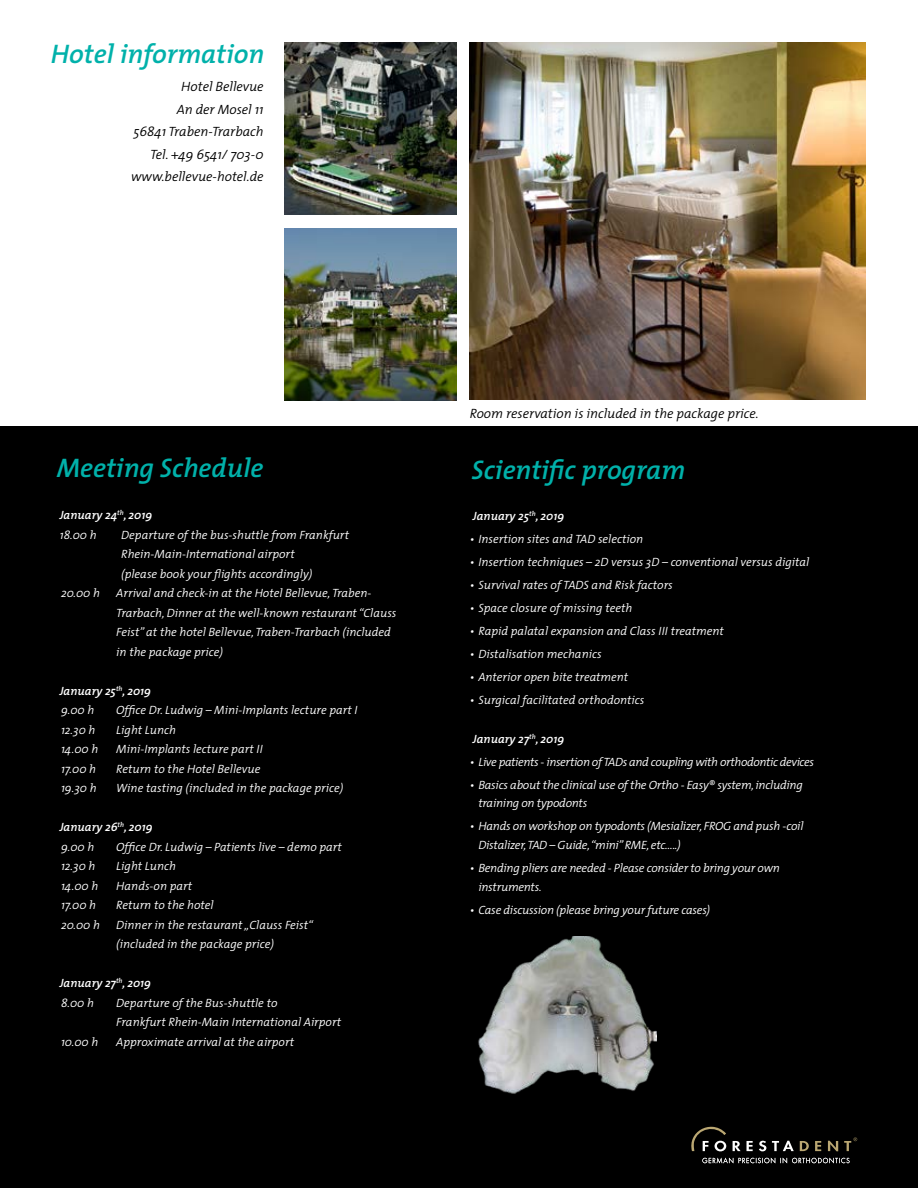
<style>
.page{position:relative;width:918px;height:1188px;background:#fff}
.page>*{position:absolute;margin:0;border:0;box-sizing:border-box;transform-origin:0 0}
.t1{font:italic 600 27px "The Mix";color:#00b1aa}
.t2{font:italic 300 13.5px/22.5px "The Mix";color:#000;text-align:right}
.t3{font:italic 300 12px/19.5px "The Mix";color:#fff}
.t4{font:italic 300 12px/18.8px "The Mix";letter-spacing:-.02em;color:#fff}
.t5{font:italic 600 12px/19.5px "The Mix";color:#fff}
.t6{font:italic 300 12px "The Mix";letter-spacing:-.03em;color:#fff}
.s1{font-weight:300}
</style>
<div class="page">
<div style="left:0;top:427px;width:918px;height:761px;background:#000"></div>
<img style="left:470px;top:43px;width:395px;height:357px">
<svg style="left:733px;top:1141px;width:8px;height:10px"></svg>
<svg style="left:747px;top:1141px;width:6px;height:10px"></svg>
<svg style="left:759px;top:1141px;width:7px;height:10px"></svg>
<svg style="left:772px;top:1141px;width:22px;height:10px"></svg>
<svg style="left:800px;top:1141px;width:9px;height:10px"></svg>
<svg style="left:815px;top:1141px;width:6px;height:10px"></svg>
<svg style="left:828px;top:1141px;width:10px;height:10px"></svg>
<svg style="left:844px;top:1137px;width:13px;height:14px"></svg>
<svg style="left:691px;top:1127px;width:35px;height:24px"></svg>
<svg style="left:702px;top:1158px;width:148px;height:5px"></svg>
<img style="left:284px;top:228px;width:172px;height:172px">
<img style="left:284px;top:43px;width:172px;height:172px">
<img style="left:478px;top:937px;width:178px;height:157px">
<h1 class="t1" style="left:51px;top:36px;width:215px">Hotel information</h1>
<p class="t2" style="left:131px;top:76px;width:134px">Hotel Bellevue<br>An der Mosel 11<br>56841 Traben-Trarbach<br>Tel. +49 6541/ 703-0 www.bellevue-hotel.de</p>
<h1 class="t1" style="left:57px;top:451px;width:208px">Meeting Schedule</h1>
<p class="t5" style="left:60px;top:506px;width:94px">January 24<sup>th</sup>, 2019<br><span class="s1">18.00 h</span></p>
<p class="t3" style="left:121px;top:525px;width:229px">Departure of the bus-shuttle from Frankfurt<br>Rhein-Main-International airport<br>(please book your flights accordingly)</p>
<p class="t3" style="left:61px;top:584px;width:40px">20.00 h</p>
<p class="t3" style="left:116px;top:584px;width:282px">Arrival and check-in at the Hotel Bellevue, Traben-Trarbach, Dinner at the well-known restaurant “Clauss Feist” at the hotel Bellevue, Traben-Trarbach (included in the package price)</p>
<p class="t5" style="left:60px;top:681px;width:93px">January 25<sup>th</sup>, 2019<br><span class="s1">9.00 h</span></p>
<p class="t3" style="left:116px;top:701px;width:243px">Office Dr. Ludwig – Mini-Implants lecture part I</p>
<p class="t3" style="left:61px;top:720px;width:36px">12.30 h</p>
<p class="t3" style="left:116px;top:720px;width:61px">Light Lunch</p>
<p class="t3" style="left:61px;top:740px;width:39px">14.00 h</p>
<p class="t3" style="left:116px;top:740px;width:148px">Mini-Implants lecture part II</p>
<p class="t3" style="left:61px;top:759px;width:37px">17.00 h</p>
<p class="t3" style="left:116px;top:759px;width:146px">Return to the Hotel Bellevue</p>
<p class="t3" style="left:61px;top:779px;width:37px">19.30 h</p>
<p class="t3" style="left:116px;top:779px;width:228px">Wine tasting (included in the package price)</p>
<p class="t5" style="left:60px;top:818px;width:94px">January 26<sup>th</sup>, 2019<br><span class="s1">9.00 h</span></p>
<p class="t3" style="left:116px;top:837px;width:227px">Office Dr. Ludwig – Patients live – demo part</p>
<p class="t3" style="left:61px;top:857px;width:36px">12.30 h</p>
<p class="t3" style="left:116px;top:857px;width:61px">Light Lunch</p>
<p class="t3" style="left:61px;top:876px;width:39px">14.00 h</p>
<p class="t3" style="left:116px;top:876px;width:77px">Hands-on part</p>
<p class="t3" style="left:61px;top:896px;width:37px">17.00 h</p>
<p class="t3" style="left:116px;top:896px;width:99px">Return to the hotel</p>
<p class="t3" style="left:61px;top:915px;width:40px">20.00 h</p>
<p class="t3" style="left:116px;top:915px;width:198px">Dinner in the restaurant „Clauss Feist“ (included in the package price)</p>
<p class="t5" style="left:60px;top:974px;width:93px">January 27<sup>th</sup>, 2019<br><span class="s1">8.00 h</span></p>
<p class="t3" style="left:116px;top:993px;width:226px">Departure of the Bus-shuttle to<br>Frankfurt Rhein-Main International Airport</p>
<p class="t3" style="left:61px;top:1032px;width:39px">10.00 h</p>
<p class="t3" style="left:116px;top:1032px;width:179px">Approximate arrival at the airport</p>
<p class="t2" style="left:470px;top:403px;width:290px">Room reservation is included in the package price.</p>
<h1 class="t1" style="left:472px;top:452px;width:215px">Scientific program</h1>
<p class="t5" style="left:473px;top:507px;width:93px">January 25<sup>th</sup>, 2019</p>
<p class="t3" style="left:470px;top:530px;width:175px">• Insertion sites and TAD selection</p>
<p class="t3" style="left:470px;top:553px;width:341px">• Insertion techniques – 2D versus 3D – conventional versus digital</p>
<p class="t3" style="left:470px;top:576px;width:204px">• Survival rates of TADS and Risk factors</p>
<p class="t3" style="left:470px;top:599px;width:164px">• Space closure of missing teeth</p>
<p class="t3" style="left:470px;top:622px;width:255px">• Rapid palatal expansion and Class III treatment</p>
<p class="t3" style="left:470px;top:645px;width:133px">• Distalisation mechanics</p>
<p class="t3" style="left:470px;top:668px;width:160px">• Anterior open bite treatment</p>
<p class="t3" style="left:470px;top:691px;width:176px">• Surgical facilitated orthodontics</p>
<p class="t5" style="left:473px;top:729px;width:93px">January 27<sup>th</sup>, 2019</p>
<p class="t6" style="left:470px;top:754px;width:346px">• Live patients - insertion of TADs and coupling with orthodontic devices</p>
<p class="t4" style="left:478px;top:775px;width:326px;text-indent:-9px">• Basics about the clinical use of the Ortho - Easy® system, including training on typodonts</p>
<p class="t4" style="left:478px;top:817px;width:327px;text-indent:-9px">• Hands on workshop on typodonts (Mesializer, FROG and push -coil<br>Distalizer, TAD – Guide, “mini” RME, etc…..)</p>
<p class="t4" style="left:478px;top:859px;width:303px;text-indent:-9px">• Bending pliers are needed - Please consider to bring your own instruments.</p>
<p class="t4" style="left:470px;top:901px;width:242px">• Case discussion (please bring your future cases)</p>
</div>
